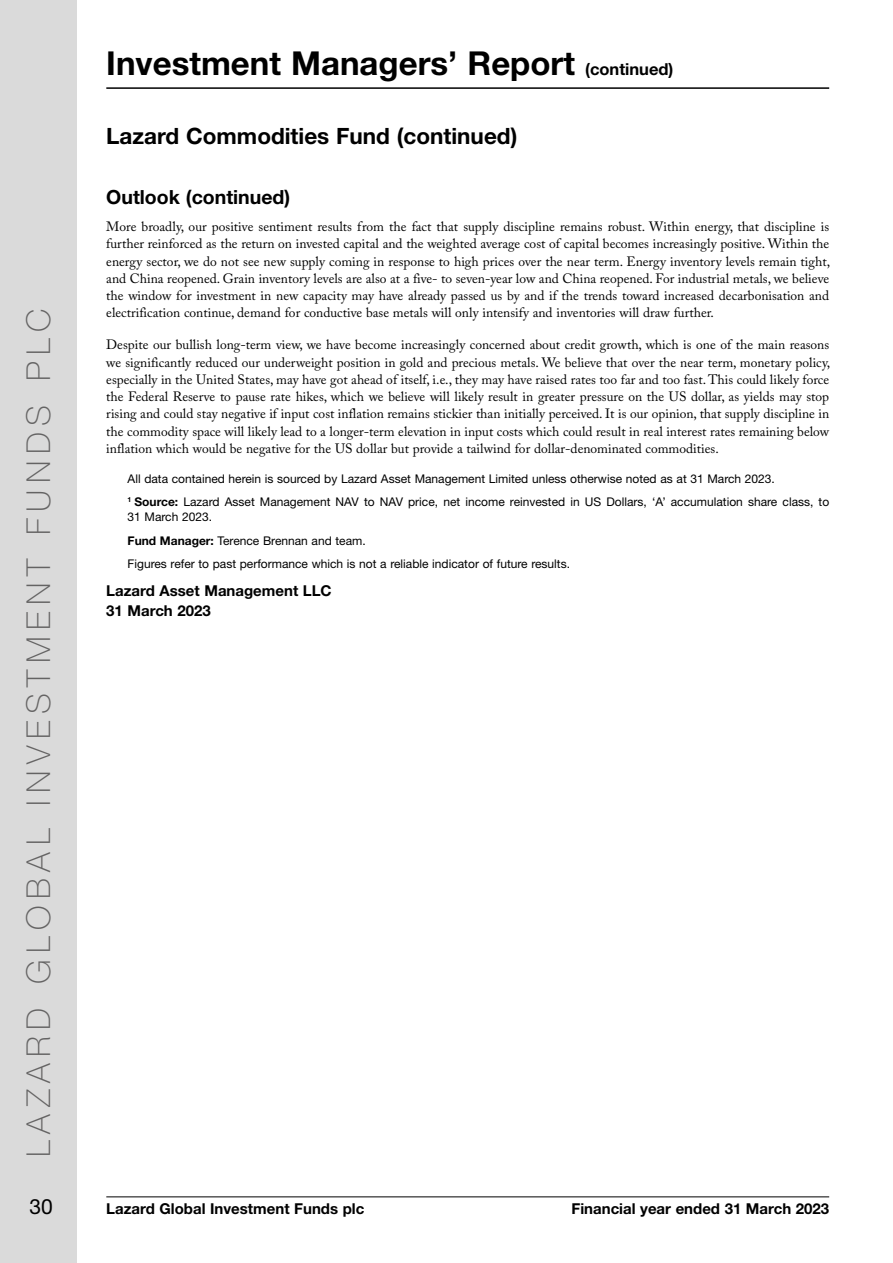
<style>
.page{position:relative;width:893px;height:1263px;background:#fff}
.page>*{position:absolute;margin:0;border:0;box-sizing:border-box;transform-origin:0 0}
.t1{font:700 33px "Helvetica Neue LT Std";color:#000}
.t2{font:100 33px "Helvetica Neue LT Std";letter-spacing:.2em;color:#646363}
.t3{font:700 22.5px "Helvetica Neue LT Std";color:#000}
.t4{font:21px "Helvetica Neue LT Std";color:#000}
.t5{font:700 19.5px "Helvetica Neue LT Std";color:#000}
.t6{font:700 15px/19.5px "Helvetica Neue LT Std";color:#000}
.t7{font:13.5px/17.2px "Adobe Caslon Pro";color:#000;text-align:justify}
.t8{font:12px/23.5px "Helvetica Neue LT Std";color:#000}
.s1{font-size:16.5px}
.s2{font-weight:700}
</style>
<div class="page">
<div style="left:0;top:0;width:77px;height:1263px;background:#dadada"></div>
<hr style="left:106px;top:1196px;width:723px;height:1px;background:#000">
<hr style="left:106px;top:87px;width:723px;height:2px;background:#000">
<h1 class="t1" style="left:106px;top:42px;width:569px">Investment Managers’ Report <span class="s1">(continued)</span></h1>
<h2 class="t3" style="left:106px;top:122px;width:412px">Lazard Commodities Fund (continued)</h2>
<h1 class="t2" style="left:19px;top:1157px;width:849px;rotate:-90deg">LAZARD GLOBAL INVESTMENT FUNDS PLC</h1>
<h3 class="t5" style="left:106px;top:185px;width:185px">Outlook (continued)</h3>
<p class="t7" style="left:106px;top:218px;width:725px">More broadly, our positive sentiment results from the fact that supply discipline remains robust. Within energy, that discipline is further reinforced as the return on invested capital and the weighted average cost of capital becomes increasingly positive. Within the energy sector, we do not see new supply coming in response to high prices over the near term. Energy inventory levels remain tight, and China reopened. Grain inventory levels are also at a five- to seven-year low and China reopened. For industrial metals, we believe the window for investment in new capacity may have already passed us by and if the trends toward increased decarbonisation and electrification continue, demand for conductive base metals will only intensify and inventories will draw further.</p>
<p class="t7" style="left:106px;top:336px;width:725px">Despite our bullish long-term view, we have become increasingly concerned about credit growth, which is one of the main reasons we significantly reduced our underweight position in gold and precious metals. We believe that over the near term, monetary policy, especially in the United States, may have got ahead of itself, i.e., they may have raised rates too far and too fast. This could likely force the Federal Reserve to pause rate hikes, which we believe will likely result in greater pressure on the US dollar, as yields may stop rising and could stay negative if input cost inflation remains stickier than initially perceived. It is our opinion, that supply discipline in the commodity space will likely lead to a longer-term elevation in input costs which could result in real interest rates remaining below inflation which would be negative for the US dollar but provide a tailwind for dollar-denominated commodities.</p>
<p class="t8" style="left:128px;top:467px;width:703px">All data contained herein is sourced by Lazard Asset Management Limited unless otherwise noted as at 31 March 2023.<br><sup>1</sup> <span class="s2">Source:</span> Lazard Asset Management NAV to NAV price, net income reinvested in US Dollars, ‘A’ accumulation share class, to</p>
<p class="t8" style="left:128px;top:505px;width:444px">31 March 2023.<br><span class="s2">Fund Manager:</span> Terence Brennan and team.<br>Figures refer to past performance which is not a reliable indicator of future results.</p>
<p class="t6" style="left:106px;top:581px;width:227px">Lazard Asset Management LLC<br>31 March 2023</p>
<h3 class="t4" style="left:29px;top:1194px;width:25px">30</h3>
<p class="t6" style="left:106px;top:1199px;width:260px">Lazard Global Investment Funds plc</p>
<p class="t6" style="left:571px;top:1199px;width:259px">Financial year ended 31 March 2023</p>
</div>
